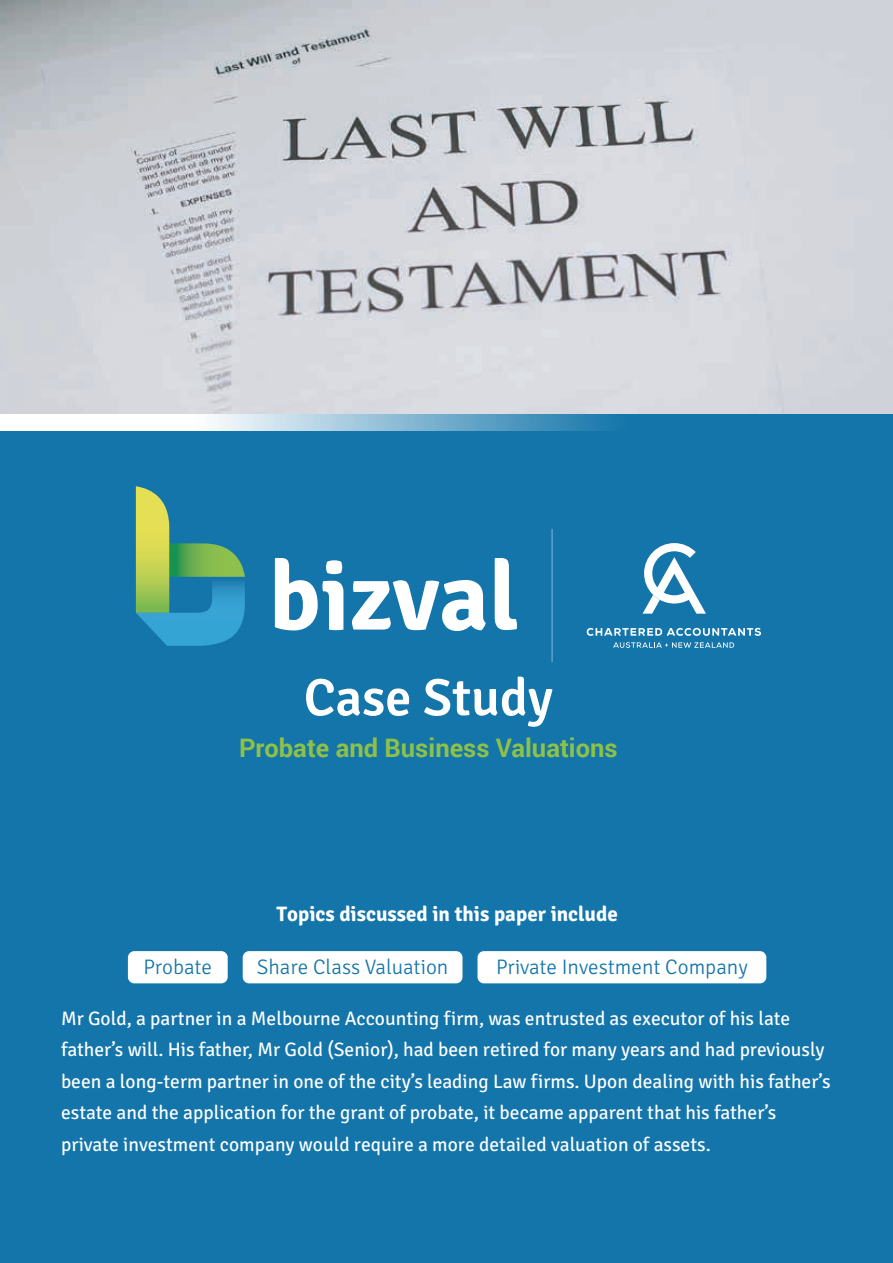
<style>
.page{position:relative;width:893px;height:1263px;background:#fff}
.page>*{position:absolute;margin:0;border:0;box-sizing:border-box;transform-origin:0 0}
.t1{font:600 52.5px "Signika Negative";color:#fff}
.t2{font:700 25.5px "Roboto";color:#8fc147}
.t3{font:300 21px "Signika Negative";color:#1375aa}
.t4{font:700 21px "Signika Negative";color:#fff}
.t5{font:19.5px/31.5px "Signika Negative";color:#fff}
</style>
<div class="page">
<img style="left:0;top:0;width:893px;height:414px">
<div style="left:0;top:414px;width:893px;height:849px;background:#1375aa"></div>
<svg style="left:0;top:414px;width:609px;height:16px;background:#b0d0e2"></svg>
<svg style="left:136px;top:486px;width:109px;height:160px"></svg>
<svg style="left:275px;top:558px;width:68px;height:72px"></svg>
<svg style="left:352px;top:580px;width:134px;height:51px"></svg>
<svg style="left:495px;top:558px;width:22px;height:72px"></svg>
<svg style="left:643px;top:543px;width:63px;height:71px"></svg>
<svg style="left:587px;top:628px;width:174px;height:8px"></svg>
<svg style="left:613px;top:642px;width:121px;height:6px"></svg>
<hr style="left:552px;top:529px;width:1px;height:133px;background:#fff">
<div style="left:243px;top:951px;width:219px;height:32px;background:#fff;border-radius:6px"></div>
<div style="left:477px;top:951px;width:289px;height:32px;background:#fff;border-radius:6px"></div>
<div style="left:128px;top:951px;width:100px;height:32px;background:#fff;border-radius:6px"></div>
<h1 class="t1" style="left:304px;top:667px;width:251px">Case Study</h1>
<h2 class="t2" style="left:239px;top:730px;width:380px">Probate and Business Valuations</h2>
<p class="t4" style="left:276px;top:901px;width:343px">Topics discussed in this paper include</p>
<p class="t3" style="left:144px;top:955px;width:70px">Probate</p>
<p class="t3" style="left:257px;top:955px;width:193px">Share Class Valuation</p>
<p class="t3" style="left:496px;top:955px;width:253px">Private Investment Company</p>
<p class="t5" style="left:61px;top:1003px;width:771px">Mr Gold, a partner in a Melbourne Accounting firm, was entrusted as executor of his late father’s will. His father, Mr Gold (Senior), had been retired for many years and had previously been a long-term partner in one of the city’s leading Law firms. Upon dealing with his father’s estate and the application for the grant of probate, it became apparent that his father’s private investment company would require a more detailed valuation of assets.</p>
</div>
